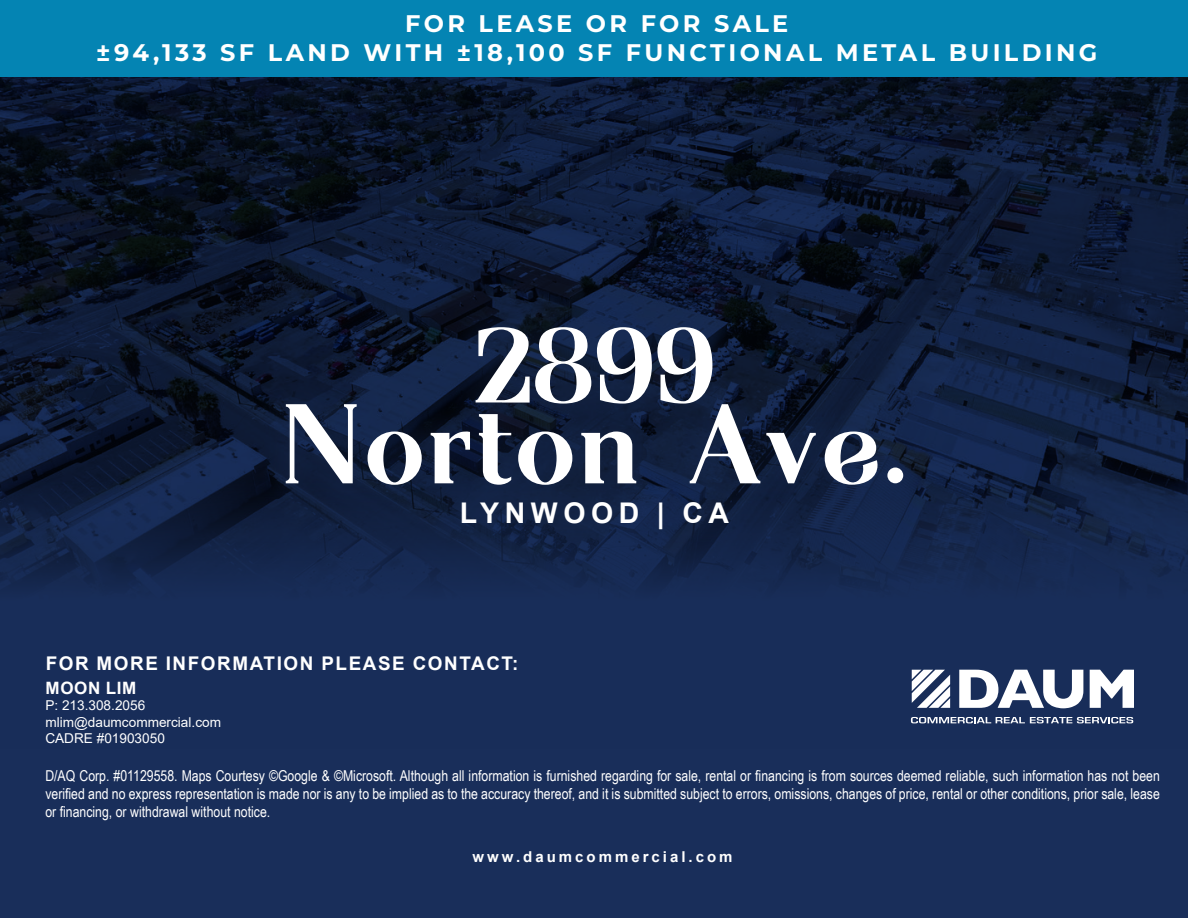
<style>
.page{position:relative;width:1188px;height:918px;background:#192e5a}
.page>*{position:absolute;margin:0;border:0;box-sizing:border-box;transform-origin:0 0}
.t1{font:98.85px "Agne";letter-spacing:.04em;color:#fff}
.t2{font:92.7px "Agne";color:#fff}
.t3{font:700 28.5px "Arial";letter-spacing:.195em;color:#fff}
.t4{font:700 24px/28.8px "Montserrat";letter-spacing:.14em;color:#fff;text-align:center}
.t5{font:700 18.9px "Arial";letter-spacing:.085em;color:#fff}
.t6{font:700 16.95px "Arial";letter-spacing:.035em;color:#fff}
.t7{font:15px/18px "Arial Narrow";color:#fff;text-align:justify}
.t8{font:700 15px "Arial";letter-spacing:.2em;color:#fff}
.t9{font:13.65px/16.4px "Arial";color:#fff}
</style>
<div class="page">
<img style="left:0;top:77px;width:1188px;height:647px">
<svg style="left:911px;top:717px;width:222px;height:6px"></svg>
<svg style="left:959px;top:670px;width:124px;height:38px"></svg>
<svg style="left:1090px;top:670px;width:44px;height:38px"></svg>
<svg style="left:912px;top:670px;width:38px;height:38px"></svg>
<div style="left:254px;top:295px;width:682px;height:267px;background:#192e5a;opacity:.29"></div>
<div style="left:0;top:0;width:1188px;height:77px;background:#0484b3"></div>
<h3 class="t4" style="left:96px;top:8px;width:1003px">FOR LEASE OR FOR SALE<br>±94,133 SF LAND WITH ±18,100 SF FUNCTIONAL METAL BUILDING</h3>
<h2 class="t2" style="left:473px;top:300px;width:244px">2899</h2>
<h1 class="t1" style="left:282px;top:374px;width:626px">Norton Ave.</h1>
<h3 class="t3" style="left:460px;top:493px;width:271px">LYNWOOD | CA</h3>
<p class="t5" style="left:46px;top:651px;width:474px">FOR MORE INFORMATION PLEASE CONTACT:</p>
<p class="t6" style="left:46px;top:676px;width:92px">MOON LIM</p>
<p class="t9" style="left:45px;top:697px;width:177px">P: 213.308.2056 mlim@daumcommercial.com<br>CADRE #01903050</p>
<p class="t7" style="left:45px;top:766px;width:1116px">D/AQ Corp. #01129558. Maps Courtesy ©Google &amp; ©Microsoft. Although all information is furnished regarding for sale, rental or financing is from sources deemed reliable, such information has not been verified and no express representation is made nor is any to be implied as to the accuracy thereof, and it is submitted subject to errors, omissions, changes of price, rental or other conditions, prior sale, lease or financing, or withdrawal without notice.</p>
<p class="t8" style="left:473px;top:846px;width:262px">www.daumcommercial.com</p>
</div>
